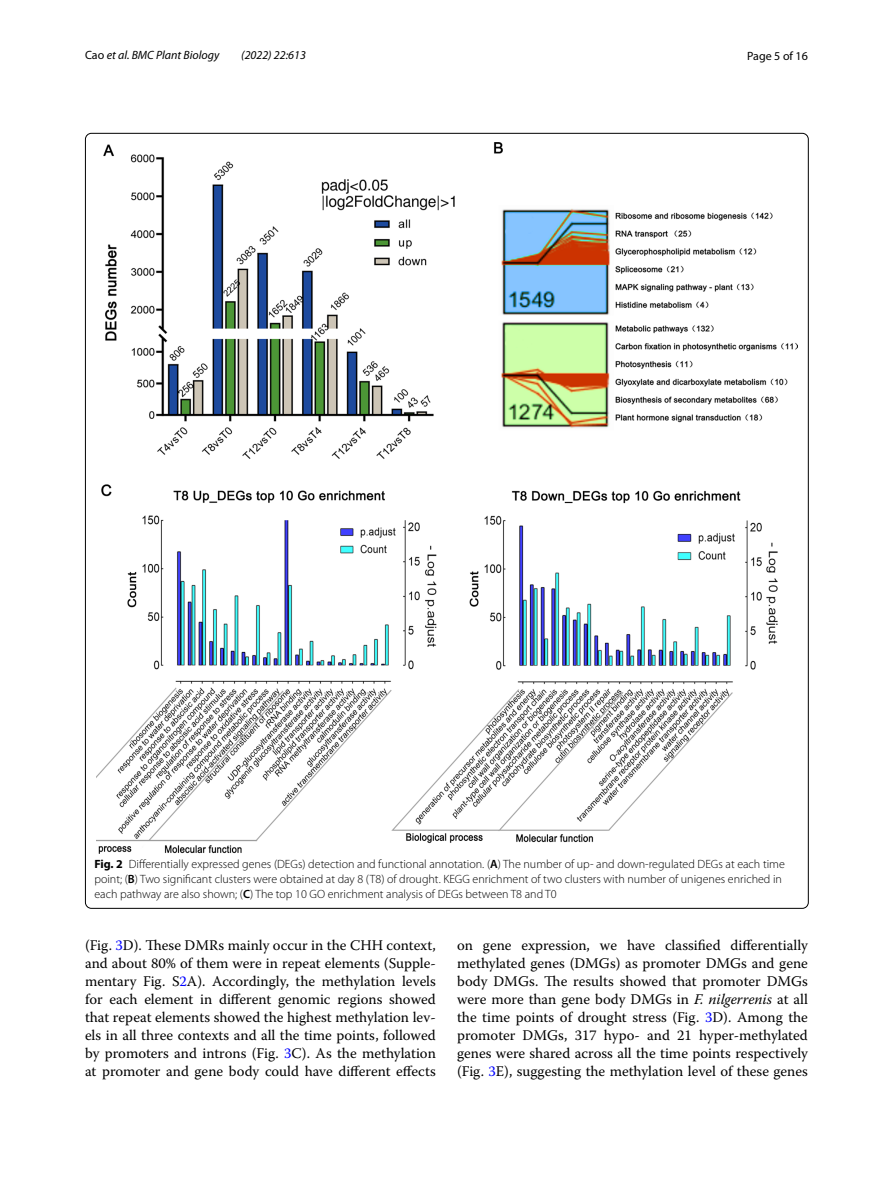
<style>
.page{position:relative;width:893px;height:1187px;background:#fff}
.page>*{position:absolute;margin:0;border:0;box-sizing:border-box;transform-origin:0 0}
.t1{font:14.7px/18px "Warnock Pro";color:#000;text-align:justify}
.t2{font:300 12px/15px "Myriad Pro";color:#000}
.t3{font:italic 12px "Myriad Pro";color:#000}
.t4{font:12px "Myriad Pro";color:#000}
.s1{font-style:normal}
.s2{font-weight:700}
.s3{font-weight:600}
.s4{color:#00f}
.s5{font-style:italic}
</style>
<div class="page">
<img style="left:97px;top:142px;width:700px;height:711px">
<p class="t3" style="left:85px;top:48px;width:136px"><span class="s1">Cao</span> et al. BMC Plant Biology</p>
<p class="t3" style="left:241px;top:48px;width:66px">(2022) 22:613</p>
<p class="t4" style="left:747px;top:48px;width:62px">Page 5 of 16</p>
<p class="t2" style="left:94px;top:857px;width:692px"><span class="s2">Fig. 2</span> Differentially expressed genes (DEGs) detection and functional annotation. (<span class="s3">A</span>) The number of up- and down-regulated DEGs at each time point; (<span class="s3">B</span>) Two significant clusters were obtained at day 8 (T8) of drought. KEGG enrichment of two clusters with number of unigenes enriched in each pathway are also shown; (<span class="s3">C</span>) The top 10 GO enrichment analysis of DEGs between T8 and T0</p>
<p class="t1" style="left:85px;top:935px;width:352px">(Fig. <span class="s4">3</span>D). These DMRs mainly occur in the CHH context, and about 80% of them were in repeat elements (Supple&shy;mentary Fig. S<span class="s4">2</span>A). Accordingly, the methylation levels for each element in different genomic regions showed that repeat elements showed the highest methylation lev&shy;els in all three contexts and all the time points, followed by promoters and introns (Fig. <span class="s4">3</span>C). As the methylation at promoter and gene body could have different effects</p>
<p class="t1" style="left:457px;top:935px;width:352px">on gene expression, we have classified differentially methylated genes (DMGs) as promoter DMGs and gene body DMGs. The results showed that promoter DMGs were more than gene body DMGs in <span class="s5">F. nilgerrenis</span> at all the time points of drought stress (Fig. <span class="s4">3</span>D). Among the promoter DMGs, 317 hypo- and 21 hyper-methylated genes were shared across all the time points respectively (Fig. <span class="s4">3</span>E), suggesting the methylation level of these genes</p>
</div>
